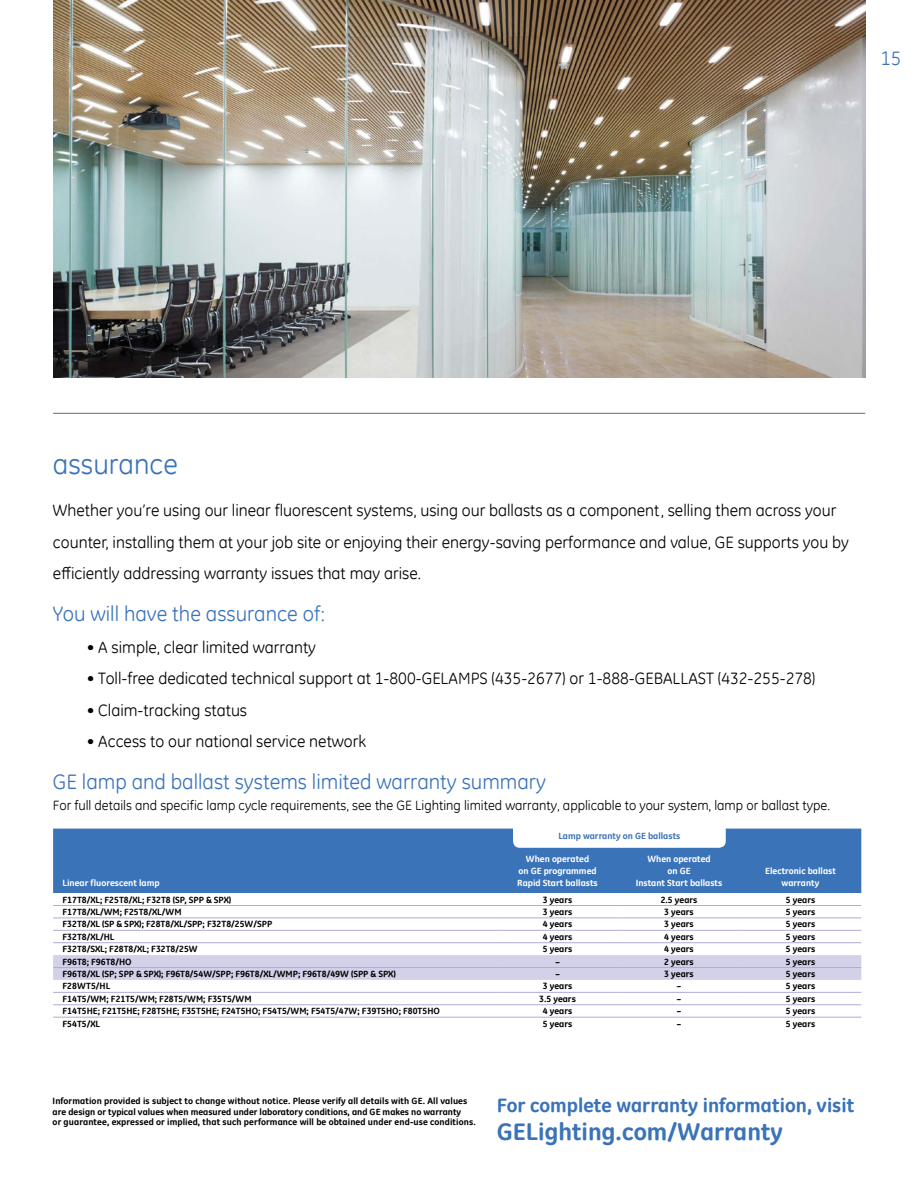
<style>
.page{position:relative;width:918px;height:1188px;background:#fff}
.page>*{position:absolute;margin:0;border:0;box-sizing:border-box;transform-origin:0 0}
.t1{font:28.5px "GE Inspira";color:#3b73b9}
.t2{font:700 24px "GE Inspira Pitch";color:#3b73b9}
.t3{font:21px "GE Inspira";color:#3b73b9}
.t4{font:700 19.5px "GE Inspira Pitch";color:#3b73b9}
.t5{font:19.5px "GE Inspira";color:#3b73b9}
.t6{font:16.5px/31.5px "GE Inspira";color:#000}
.t7{font:13.5px "GE Inspira";color:#000}
.t8{font:700 9px/10.5px "GE Inspira Pitch";color:#000}
.t9{font:700 9px/12px "GE Inspira Pitch";color:#fff;text-align:center}
.t10{font:700 9px "GE Inspira Pitch";color:#3b73b9}
</style>
<div class="page">
<img style="left:53px;top:0;width:812px;height:377px">
<hr style="left:53px;top:413px;width:812px;height:1px;background:#808285">
<div style="left:53px;top:829px;width:808px;height:64px;background:#3b73b9"></div>
<svg style="left:53px;top:917px;width:808px;height:27px"></svg>
<svg style="left:53px;top:955px;width:808px;height:62px"></svg>
<hr style="left:53px;top:905px;width:444px;height:1px;background:#b0acd5">
<hr style="left:497px;top:905px;width:121px;height:1px;background:#b0acd5">
<hr style="left:618px;top:905px;width:122px;height:1px;background:#b0acd5">
<hr style="left:740px;top:905px;width:121px;height:1px;background:#b0acd5">
<hr style="left:53px;top:918px;width:444px;height:1px;background:#b0acd5">
<hr style="left:497px;top:918px;width:121px;height:1px;background:#b0acd5">
<hr style="left:618px;top:918px;width:122px;height:1px;background:#b0acd5">
<hr style="left:740px;top:918px;width:121px;height:1px;background:#b0acd5">
<hr style="left:53px;top:930px;width:444px;height:1px;background:#b0acd5">
<hr style="left:497px;top:930px;width:121px;height:1px;background:#b0acd5">
<hr style="left:618px;top:930px;width:122px;height:1px;background:#b0acd5">
<hr style="left:740px;top:930px;width:121px;height:1px;background:#b0acd5">
<hr style="left:53px;top:942px;width:444px;height:1px;background:#b0acd5">
<hr style="left:497px;top:942px;width:121px;height:1px;background:#b0acd5">
<hr style="left:618px;top:942px;width:122px;height:1px;background:#b0acd5">
<hr style="left:740px;top:942px;width:121px;height:1px;background:#b0acd5">
<hr style="left:53px;top:967px;width:444px;height:1px;background:#b0acd5">
<hr style="left:497px;top:967px;width:121px;height:1px;background:#b0acd5">
<hr style="left:618px;top:967px;width:122px;height:1px;background:#b0acd5">
<hr style="left:740px;top:967px;width:121px;height:1px;background:#b0acd5">
<hr style="left:53px;top:992px;width:444px;height:1px;background:#b0acd5">
<hr style="left:497px;top:992px;width:121px;height:1px;background:#b0acd5">
<hr style="left:618px;top:992px;width:122px;height:1px;background:#b0acd5">
<hr style="left:740px;top:992px;width:121px;height:1px;background:#b0acd5">
<hr style="left:53px;top:1004px;width:444px;height:1px;background:#b0acd5">
<hr style="left:497px;top:1004px;width:121px;height:1px;background:#b0acd5">
<hr style="left:618px;top:1004px;width:122px;height:1px;background:#b0acd5">
<hr style="left:740px;top:1004px;width:121px;height:1px;background:#b0acd5">
<hr style="left:53px;top:1017px;width:444px;height:1px;background:#b0acd5">
<hr style="left:497px;top:1017px;width:121px;height:1px;background:#b0acd5">
<hr style="left:618px;top:1017px;width:122px;height:1px;background:#b0acd5">
<hr style="left:740px;top:1017px;width:121px;height:1px;background:#b0acd5">
<div style="left:513px;top:823px;width:213px;height:25px;background:#fff;border-radius:7px"></div>
<h3 class="t5" style="left:881px;top:45px;width:22px">15</h3>
<h1 class="t1" style="left:53px;top:446px;width:126px">assurance</h1>
<p class="t6" style="left:53px;top:494px;width:798px">Whether you’re using our linear fluorescent systems, using our ballasts as a component, selling them across your counter, installing them at your job site or enjoying their energy-saving performance and value, GE supports you by efficiently addressing warranty issues that may arise.</p>
<h3 class="t3" style="left:53px;top:600px;width:274px">You will have the assurance of:</h3>
<h3 class="t6" style="left:87px;top:631px;width:231px">• A simple, clear limited warranty</h3>
<h3 class="t6" style="left:87px;top:662px;width:730px">• Toll-free dedicated technical support at 1-800-GELAMPS (435-2677) or 1-888-GEBALLAST (432-255-278)</h3>
<h3 class="t6" style="left:87px;top:694px;width:162px">• Claim-tracking status</h3>
<h3 class="t6" style="left:87px;top:725px;width:281px">• Access to our national service network</h3>
<h3 class="t3" style="left:53px;top:768px;width:495px">GE lamp and ballast systems limited warranty summary</h3>
<h3 class="t7" style="left:53px;top:797px;width:779px">For full details and specific lamp cycle requirements, see the GE Lighting limited warranty, applicable to your system, lamp or ballast type.</h3>
<p class="t9" style="left:63px;top:877px;width:98px">Linear fluorescent lamp</p>
<p class="t10" style="left:558px;top:830px;width:124px">Lamp warranty on GE ballasts</p>
<p class="t9" style="left:517px;top:853px;width:82px">When operated<br>on GE programmed<br>Rapid Start ballasts</p>
<p class="t9" style="left:636px;top:853px;width:88px">When operated<br>on GE<br>Instant Start ballasts</p>
<p class="t9" style="left:765px;top:865px;width:72px">Electronic ballast warranty</p>
<p class="t8" style="left:63px;top:894px;width:170px">F17T8/XL; F25T8/XL; F32T8 (SP, SPP &amp; SPX)</p>
<p class="t8" style="left:543px;top:894px;width:31px">3 years</p>
<p class="t8" style="left:661px;top:894px;width:38px">2.5 years</p>
<p class="t8" style="left:786px;top:894px;width:31px">5 years</p>
<p class="t8" style="left:63px;top:907px;width:121px">F17T8/XL/WM; F25T8/XL/WM</p>
<p class="t8" style="left:543px;top:907px;width:31px">3 years</p>
<p class="t8" style="left:664px;top:907px;width:31px">3 years</p>
<p class="t8" style="left:786px;top:907px;width:31px">5 years</p>
<p class="t8" style="left:63px;top:919px;width:211px">F32T8/XL (SP &amp; SPX); F28T8/XL/SPP; F32T8/25W/SPP</p>
<p class="t8" style="left:543px;top:919px;width:31px">4 years</p>
<p class="t8" style="left:664px;top:919px;width:31px">3 years</p>
<p class="t8" style="left:786px;top:919px;width:31px">5 years</p>
<p class="t8" style="left:63px;top:932px;width:53px">F32T8/XL/HL</p>
<p class="t8" style="left:543px;top:932px;width:31px">4 years</p>
<p class="t8" style="left:664px;top:932px;width:31px">4 years</p>
<p class="t8" style="left:786px;top:932px;width:31px">5 years</p>
<p class="t8" style="left:63px;top:944px;width:137px">F32T8/SXL; F28T8/XL; F32T8/25W</p>
<p class="t8" style="left:543px;top:944px;width:31px">5 years</p>
<p class="t8" style="left:664px;top:944px;width:31px">4 years</p>
<p class="t8" style="left:786px;top:944px;width:31px">5 years</p>
<p class="t8" style="left:63px;top:956px;width:71px">F96T8; F96T8/HO</p>
<p class="t8" style="left:555px;top:956px;width:6px">–</p>
<p class="t8" style="left:664px;top:956px;width:31px">2 years</p>
<p class="t8" style="left:786px;top:956px;width:31px">5 years</p>
<p class="t8" style="left:63px;top:969px;width:335px">F96T8/XL (SP; SPP &amp; SPX); F96T8/54W/SPP; F96T8/XL/WMP; F96T8/49W (SPP &amp; SPX)</p>
<p class="t8" style="left:555px;top:969px;width:6px">–</p>
<p class="t8" style="left:664px;top:969px;width:31px">3 years</p>
<p class="t8" style="left:786px;top:969px;width:31px">5 years</p>
<p class="t8" style="left:63px;top:981px;width:49px">F28WT5/HL</p>
<p class="t8" style="left:543px;top:981px;width:31px">3 years</p>
<p class="t8" style="left:677px;top:981px;width:6px">–</p>
<p class="t8" style="left:786px;top:981px;width:31px">5 years</p>
<p class="t8" style="left:63px;top:994px;width:191px">F14T5/WM; F21T5/WM; F28T5/WM; F35T5/WM</p>
<p class="t8" style="left:539px;top:994px;width:38px">3.5 years</p>
<p class="t8" style="left:677px;top:994px;width:6px">–</p>
<p class="t8" style="left:786px;top:994px;width:31px">5 years</p>
<p class="t8" style="left:63px;top:1006px;width:379px">F14T5HE; F21T5HE; F28T5HE; F35T5HE; F24T5HO; F54T5/WM; F54T5/47W; F39T5HO; F80T5HO</p>
<p class="t8" style="left:543px;top:1006px;width:31px">4 years</p>
<p class="t8" style="left:677px;top:1006px;width:6px">–</p>
<p class="t8" style="left:786px;top:1006px;width:31px">5 years</p>
<p class="t8" style="left:63px;top:1019px;width:39px">F54T5/XL</p>
<p class="t8" style="left:543px;top:1019px;width:31px">5 years</p>
<p class="t8" style="left:677px;top:1019px;width:6px">–</p>
<p class="t8" style="left:786px;top:1019px;width:31px">5 years</p>
<p class="t8" style="left:53px;top:1096px;width:425px">Information provided is subject to change without notice. Please verify all details with GE. All values are design or typical values when measured under laboratory conditions, and GE makes no warranty<br>or guarantee, expressed or implied, that such performance will be obtained under end-use conditions.</p>
<h3 class="t4" style="left:497px;top:1093px;width:359px">For complete warranty information, visit</h3>
<h2 class="t2" style="left:497px;top:1117px;width:288px">GELighting.com/Warranty</h2>
</div>
